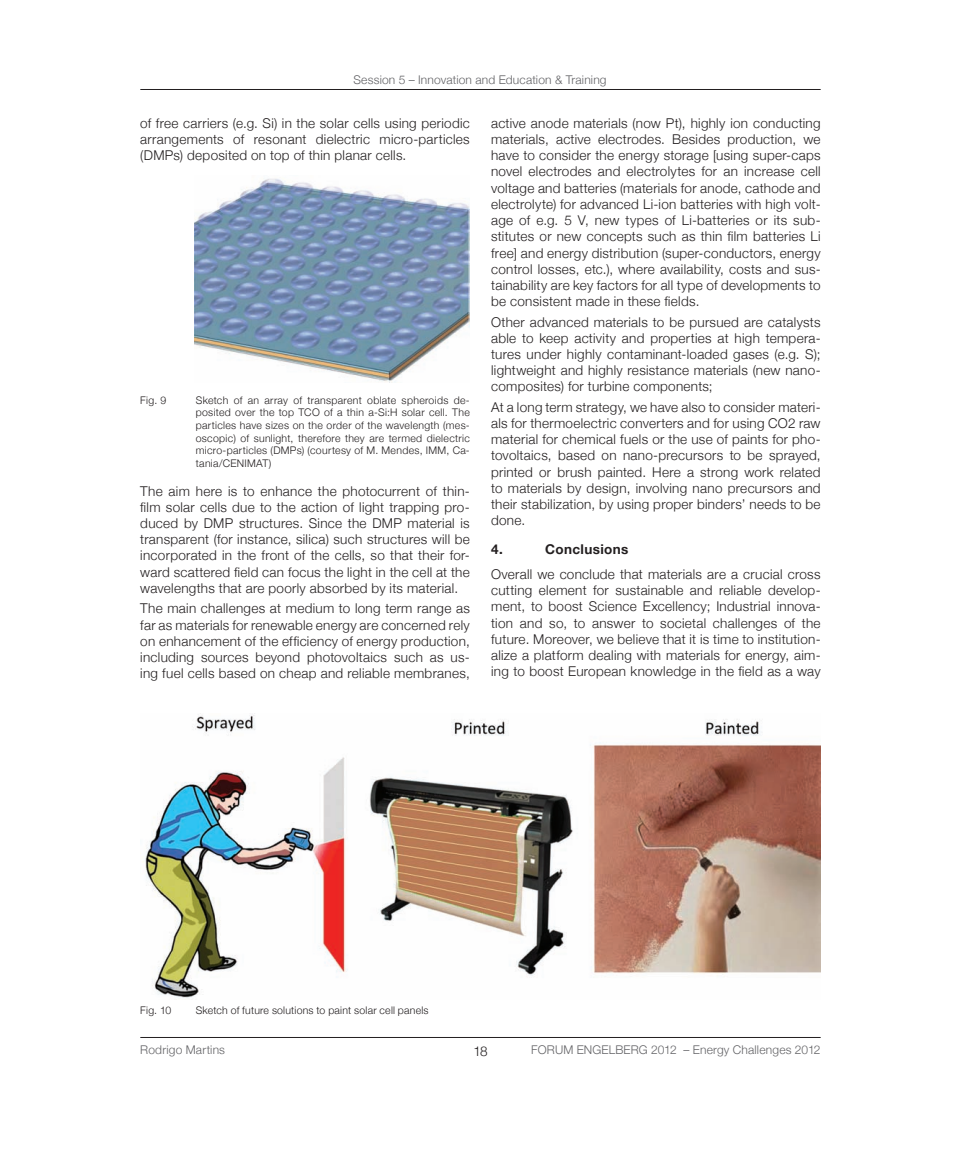
<style>
.page{position:relative;width:961px;height:1161px;background:#fff}
.page>*{position:absolute;margin:0;border:0;box-sizing:border-box;transform-origin:0 0}
.t1{font:300 13.5px/16.2px "Helvetica Neue";letter-spacing:.02em;color:#231f20;text-align:justify}
.t2{font:700 13.5px "Helvetica Neue";letter-spacing:.025em;color:#231f20}
.t3{font:300 12px "Helvetica Neue";letter-spacing:.015em;color:#636366}
.t4{font:300 10.5px/12.6px "Helvetica Neue";letter-spacing:.02em;color:#231f20;text-align:justify}
</style>
<div class="page">
<hr style="left:140px;top:89px;width:681px;height:1px;background:#231f20">
<hr style="left:140px;top:1037px;width:681px;height:1px;background:#231f20">
<img style="left:194px;top:178px;width:276px;height:205px">
<img style="left:143px;top:713px;width:677px;height:285px">
<p class="t3" style="left:353px;top:72px;width:255px">Session 5 – Innovation and Education &amp; Training</p>
<p class="t1" style="left:140px;top:115px;width:331px">of free carriers (e.g. Si) in the solar cells using periodic arrangements of resonant dielectric micro-particles (DMPs) deposited on top of thin planar cells.</p>
<p class="t4" style="left:140px;top:393px;width:28px">Fig. 9</p>
<p class="t4" style="left:196px;top:393px;width:276px">Sketch of an array of transparent oblate spheroids de&shy;posited over the top TCO of a thin a-Si:H solar cell. The particles have sizes on the order of the wavelength (mes&shy;oscopic) of sunlight, therefore they are termed dielectric micro-particles (DMPs) (courtesy of M. Mendes, IMM, Ca&shy;tania/CENIMAT)</p>
<p class="t1" style="left:140px;top:482px;width:331px">The aim here is to enhance the photocurrent of thin&shy;film solar cells due to the action of light trapping pro&shy;duced by DMP structures. Since the DMP material is transparent (for instance, silica) such structures will be incorporated in the front of the cells, so that their for&shy;ward scattered field can focus the light in the cell at the wavelengths that are poorly absorbed by its material.</p>
<p class="t1" style="left:140px;top:600px;width:331px">The main challenges at medium to long term range as far as materials for renewable energy are concerned rely on enhancement of the efficiency of energy production, including sources beyond photovoltaics such as us&shy;ing fuel cells based on cheap and reliable membranes,</p>
<p class="t1" style="left:491px;top:115px;width:331px">active anode materials (now Pt), highly ion conducting materials, active electrodes. Besides production, we have to consider the energy storage [using super-caps novel electrodes and electrolytes for an increase cell voltage and batteries (materials for anode, cathode and electrolyte) for advanced Li-ion batteries with high volt&shy;age of e.g. 5 V, new types of Li-batteries or its sub&shy;stitutes or new concepts such as thin film batteries Li free] and energy distribution (super-conductors, energy control losses, etc.), where availability, costs and sus&shy;tainability are key factors for all type of developments to be consistent made in these fields.</p>
<p class="t1" style="left:491px;top:313px;width:331px">Other advanced materials to be pursued are catalysts able to keep activity and properties at high tempera&shy;tures under highly contaminant-loaded gases (e.g. S); lightweight and highly resistance materials (new nano&shy;composites) for turbine components;</p>
<p class="t1" style="left:491px;top:399px;width:331px">At a long term strategy, we have also to consider materi&shy;als for thermoelectric converters and for using CO2 raw material for chemical fuels or the use of paints for pho&shy;tovoltaics, based on nano-precursors to be sprayed, printed or brush painted. Here a strong work related to materials by design, involving nano precursors and their stabilization, by using proper binders’ needs to be done.</p>
<p class="t2" style="left:491px;top:541px;width:13px">4.</p>
<p class="t2" style="left:545px;top:541px;width:85px">Conclusions</p>
<p class="t1" style="left:491px;top:566px;width:331px">Overall we conclude that materials are a crucial cross cutting element for sustainable and reliable develop&shy;ment, to boost Science Excellency; Industrial innova&shy;tion and so, to answer to societal challenges of the future. Moreover, we believe that it is time to institution&shy;alize a platform dealing with materials for energy, aim&shy;ing to boost European knowledge in the field as a way</p>
<p class="t4" style="left:140px;top:1003px;width:32px">Fig. 10</p>
<p class="t4" style="left:196px;top:1003px;width:234px">Sketch of future solutions to paint solar cell panels</p>
<p class="t3" style="left:140px;top:1042px;width:86px">Rodrigo Martins</p>
<p class="t3" style="left:531px;top:1042px;width:291px">FORUM ENGELBERG 2012 – Energy Challenges 2012</p>
<p class="t1" style="left:473px;top:1043px;width:16px">18</p>
</div>
